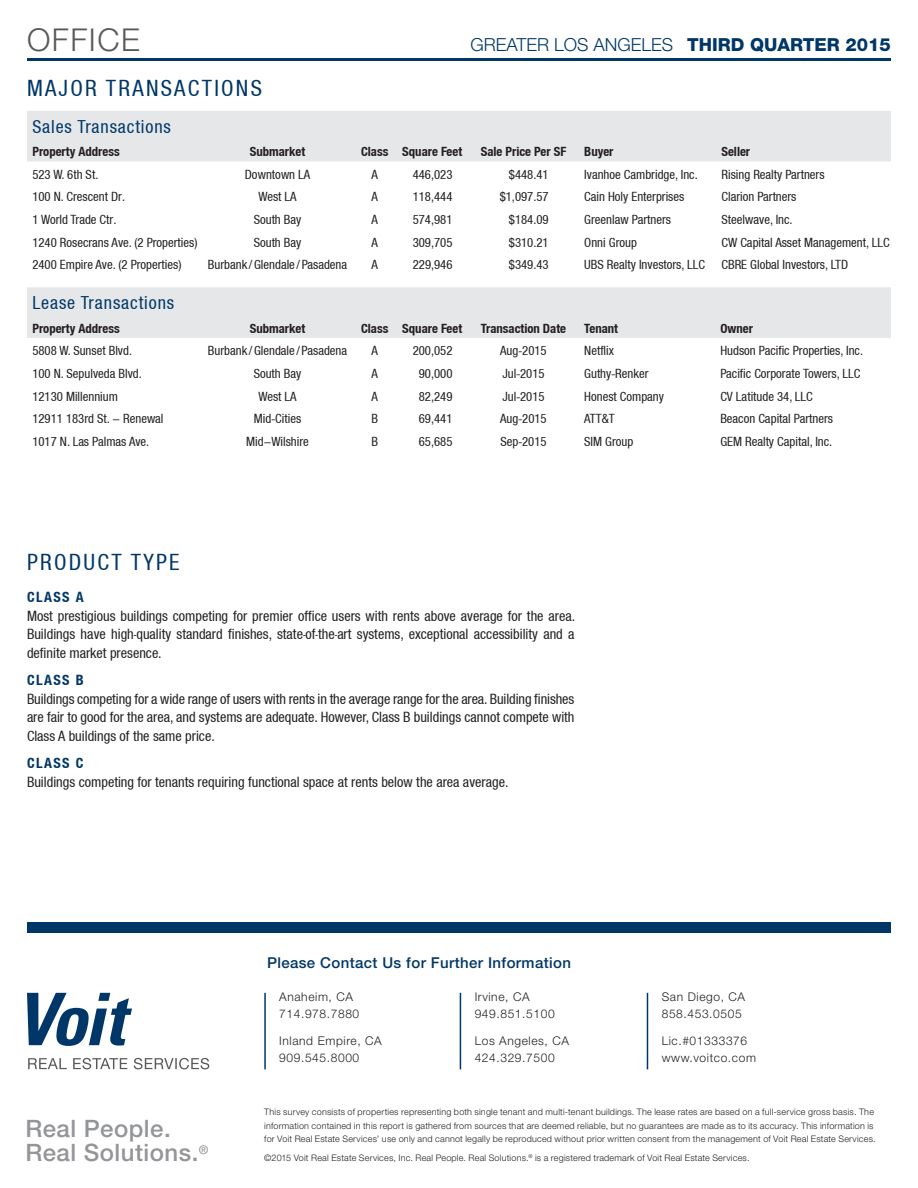
<style>
.page{position:relative;width:918px;height:1188px;background:#fff}
.page>*{position:absolute;margin:0;border:0;box-sizing:border-box;transform-origin:0 0}
.t1{font:300 31.5px "Helvetica Neue LT Std";letter-spacing:.05em;color:#58595b}
.t2{font:500 24px/24px "Helvetica Neue LT Std";letter-spacing:.02em;color:#939598}
.t3{font:condensed 22.5px "Helvetica Neue LT";letter-spacing:.1em;color:#003768}
.t4{font:condensed 18px "Helvetica Neue LT";letter-spacing:.05em;color:#003768}
.t5{font:300 18px "Helvetica Neue LT Std";color:#003768}
.t6{font:500 15px "Helvetica Neue LT Std";letter-spacing:.025em;color:#003768}
.t7{font:condensed 14.25px/18.8px "Helvetica Neue LT";color:#231f20;text-align:justify}
.t8{font:700 condensed 14.25px "Helvetica Neue LT";letter-spacing:.1em;color:#003768}
.t9{font:condensed 12.75px "Helvetica Neue LT";color:#231f20}
.t10{font:700 condensed 12.75px "Helvetica Neue LT";color:#231f20}
.t11{font:300 12px/16.5px "Helvetica Neue LT Std";letter-spacing:.05em;color:#231f20}
.t12{font:300 9px/13.5px "Helvetica Neue LT Std";letter-spacing:.025em;color:#231f20}
.s1{font-weight:800}
</style>
<div class="page">
<hr style="left:27px;top:58px;width:864px;height:3px;background:#003768">
<div style="left:27px;top:922px;width:864px;height:11px;background:#003768"></div>
<svg style="left:28px;top:1058px;width:39px;height:11px"></svg>
<svg style="left:73px;top:1058px;width:54px;height:11px"></svg>
<svg style="left:134px;top:1058px;width:75px;height:11px"></svg>
<svg style="left:27px;top:993px;width:105px;height:53px"></svg>
<hr style="left:264px;top:993px;width:2px;height:76px;background:#003768">
<hr style="left:460px;top:993px;width:1px;height:76px;background:#003768">
<hr style="left:647px;top:993px;width:1px;height:76px;background:#003768">
<div style="left:27px;top:111px;width:864px;height:50px;background:#e6e7e8"></div>
<div style="left:27px;top:287px;width:864px;height:51px;background:#e6e7e8"></div>
<h1 class="t1" style="left:27px;top:20px;width:114px">Office</h1>
<h3 class="t5" style="left:470px;top:33px;width:422px">Greater Los Angeles <span class="s1">THIRD QUARTER 2015</span></h3>
<h3 class="t3" style="left:27px;top:75px;width:236px">MAJOR TRANSACTIONS</h3>
<h3 class="t4" style="left:32px;top:116px;width:140px">Sales Transactions</h3>
<p class="t10" style="left:32px;top:144px;width:89px">Property Address</p>
<p class="t10" style="left:250px;top:144px;width:57px">Submarket</p>
<p class="t10" style="left:361px;top:144px;width:103px">Class Square Feet</p>
<p class="t10" style="left:481px;top:144px;width:87px">Sale Price Per SF</p>
<p class="t10" style="left:584px;top:144px;width:31px">Buyer</p>
<p class="t10" style="left:721px;top:144px;width:30px">Seller</p>
<p class="t9" style="left:32px;top:167px;width:67px">523 W. 6th St.</p>
<p class="t9" style="left:245px;top:167px;width:67px">Downtown LA</p>
<p class="t9" style="left:372px;top:167px;width:8px">A</p>
<p class="t9" style="left:413px;top:167px;width:41px">446,023</p>
<p class="t9" style="left:509px;top:167px;width:41px">$448.41</p>
<p class="t9" style="left:584px;top:167px;width:115px">Ivanhoe Cambridge, Inc.</p>
<p class="t9" style="left:721px;top:167px;width:105px">Rising Realty Partners</p>
<p class="t9" style="left:32px;top:190px;width:94px">100 N. Crescent Dr.</p>
<p class="t9" style="left:258px;top:190px;width:40px">West LA</p>
<p class="t9" style="left:372px;top:190px;width:8px">A</p>
<p class="t9" style="left:413px;top:190px;width:41px">118,444</p>
<p class="t9" style="left:500px;top:190px;width:50px">$1,097.57</p>
<p class="t9" style="left:584px;top:190px;width:102px">Cain Holy Enterprises</p>
<p class="t9" style="left:721px;top:190px;width:77px">Clarion Partners</p>
<p class="t9" style="left:32px;top:212px;width:85px">1 World Trade Ctr.</p>
<p class="t9" style="left:254px;top:212px;width:49px">South Bay</p>
<p class="t9" style="left:372px;top:212px;width:8px">A</p>
<p class="t9" style="left:413px;top:212px;width:41px">574,981</p>
<p class="t9" style="left:509px;top:212px;width:41px">$184.09</p>
<p class="t9" style="left:584px;top:212px;width:88px">Greenlaw Partners</p>
<p class="t9" style="left:721px;top:212px;width:73px">Steelwave, Inc.</p>
<p class="t9" style="left:32px;top:235px;width:167px">1240 Rosecrans Ave. (2 Properties)</p>
<p class="t9" style="left:254px;top:235px;width:49px">South Bay</p>
<p class="t9" style="left:372px;top:235px;width:8px">A</p>
<p class="t9" style="left:413px;top:235px;width:41px">309,705</p>
<p class="t9" style="left:509px;top:235px;width:41px">$310.21</p>
<p class="t9" style="left:584px;top:235px;width:54px">Onni Group</p>
<p class="t9" style="left:721px;top:235px;width:170px">CW Capital Asset Management, LLC</p>
<p class="t9" style="left:32px;top:258px;width:151px">2400 Empire Ave. (2 Properties)</p>
<p class="t9" style="left:208px;top:258px;width:141px">Burbank /Glendale / Pasadena</p>
<p class="t9" style="left:372px;top:258px;width:8px">A</p>
<p class="t9" style="left:413px;top:258px;width:41px">229,946</p>
<p class="t9" style="left:509px;top:258px;width:41px">$349.43</p>
<p class="t9" style="left:584px;top:258px;width:122px">UBS Realty Investors, LLC</p>
<p class="t9" style="left:721px;top:258px;width:128px">CBRE Global Investors, LTD</p>
<h3 class="t4" style="left:32px;top:293px;width:143px">Lease Transactions</h3>
<p class="t10" style="left:32px;top:320px;width:89px">Property Address</p>
<p class="t10" style="left:250px;top:320px;width:57px">Submarket</p>
<p class="t10" style="left:361px;top:320px;width:103px">Class Square Feet</p>
<p class="t10" style="left:481px;top:320px;width:87px">Transaction Date</p>
<p class="t10" style="left:584px;top:320px;width:35px">Tenant</p>
<p class="t10" style="left:720px;top:320px;width:34px">Owner</p>
<p class="t9" style="left:32px;top:343px;width:101px">5808 W. Sunset Blvd.</p>
<p class="t9" style="left:208px;top:343px;width:141px">Burbank /Glendale / Pasadena</p>
<p class="t9" style="left:372px;top:343px;width:8px">A</p>
<p class="t9" style="left:413px;top:343px;width:41px">200,052</p>
<p class="t9" style="left:500px;top:343px;width:48px">Aug-2015</p>
<p class="t9" style="left:584px;top:343px;width:31px">Netflix</p>
<p class="t9" style="left:720px;top:343px;width:144px">Hudson Pacific Properties, Inc.</p>
<p class="t9" style="left:32px;top:366px;width:111px">100 N. Sepulveda Blvd.</p>
<p class="t9" style="left:254px;top:366px;width:49px">South Bay</p>
<p class="t9" style="left:372px;top:366px;width:8px">A</p>
<p class="t9" style="left:419px;top:366px;width:35px">90,000</p>
<p class="t9" style="left:502px;top:366px;width:44px">Jul-2015</p>
<p class="t9" style="left:584px;top:366px;width:66px">Guthy-Renker</p>
<p class="t9" style="left:720px;top:366px;width:141px">Pacific Corporate Towers, LLC</p>
<p class="t9" style="left:32px;top:389px;width:87px">12130 Millennium</p>
<p class="t9" style="left:258px;top:389px;width:40px">West LA</p>
<p class="t9" style="left:372px;top:389px;width:8px">A</p>
<p class="t9" style="left:419px;top:389px;width:35px">82,249</p>
<p class="t9" style="left:502px;top:389px;width:44px">Jul-2015</p>
<p class="t9" style="left:584px;top:389px;width:81px">Honest Company</p>
<p class="t9" style="left:720px;top:389px;width:94px">CV Latitude 34, LLC</p>
<p class="t9" style="left:32px;top:411px;width:133px">12911 183rd St. - Renewal</p>
<p class="t9" style="left:254px;top:411px;width:49px">Mid-Cities</p>
<p class="t9" style="left:371px;top:411px;width:8px">B</p>
<p class="t9" style="left:419px;top:411px;width:35px">69,441</p>
<p class="t9" style="left:500px;top:411px;width:48px">Aug-2015</p>
<p class="t9" style="left:584px;top:411px;width:32px">ATT&amp;T</p>
<p class="t9" style="left:720px;top:411px;width:114px">Beacon Capital Partners</p>
<p class="t9" style="left:32px;top:434px;width:118px">1017 N. Las Palmas Ave.</p>
<p class="t9" style="left:246px;top:434px;width:64px">Mid-Wilshire</p>
<p class="t9" style="left:371px;top:434px;width:8px">B</p>
<p class="t9" style="left:419px;top:434px;width:35px">65,685</p>
<p class="t9" style="left:500px;top:434px;width:48px">Sep-2015</p>
<p class="t9" style="left:584px;top:434px;width:51px">SIM Group</p>
<p class="t9" style="left:720px;top:434px;width:113px">GEM Realty Capital, Inc.</p>
<h3 class="t3" style="left:27px;top:549px;width:154px">PRODUCT TYPE</h3>
<p class="t8" style="left:27px;top:588px;width:58px">CLASS A</p>
<p class="t7" style="left:27px;top:606px;width:550px">Most prestigious buildings competing for premier office users with rents above average for the area.<br>Buildings have high-quality standard finishes, state-of-the-art systems, exceptional accessibility and a definite market presence.</p>
<p class="t8" style="left:27px;top:671px;width:58px">CLASS B</p>
<p class="t7" style="left:27px;top:689px;width:549px">Buildings competing for a wide range of users with rents in the average range for the area. Building finishes are fair to good for the area, and systems are adequate. However, Class B buildings cannot compete with Class A buildings of the same price.</p>
<p class="t8" style="left:27px;top:754px;width:58px">CLASS C</p>
<p class="t7" style="left:27px;top:772px;width:483px">Buildings competing for tenants requiring functional space at rents below the area average.</p>
<p class="t6" style="left:267px;top:953px;width:305px">Please Contact Us for Further Information</p>
<p class="t11" style="left:279px;top:989px;width:81px">Anaheim, CA<br>714.978.7880</p>
<p class="t11" style="left:279px;top:1032px;width:104px">Inland Empire, CA<br>909.545.8000</p>
<p class="t11" style="left:475px;top:989px;width:81px">Irvine, CA<br>949.851.5100</p>
<p class="t11" style="left:475px;top:1032px;width:96px">Los Angeles, CA<br>424.329.7500</p>
<p class="t11" style="left:662px;top:989px;width:85px">San Diego, CA<br>858.453.0505</p>
<p class="t11" style="left:662px;top:1032px;width:96px">Lic.#01333376 www.voitco.com</p>
<h2 class="t2" style="left:25px;top:1116px;width:185px">Real People.<br>Real Solutions.<sup>®</sup></h2>
<p class="t12" style="left:264px;top:1105px;width:613px">This survey consists of properties representing both single tenant and multi-tenant buildings. The lease rates are based on a full-service gross basis. The information contained in this report is gathered from sources that are deemed reliable, but no guarantees are made as to its accuracy. This information is for Voit Real Estate Services’ use only and cannot legally be reproduced without prior written consent from the management of Voit Real Estate Services.</p>
<p class="t12" style="left:264px;top:1151px;width:487px">©2015 Voit Real Estate Services, Inc. Real People. Real Solutions.<sup>®</sup> is a registered trademark of Voit Real Estate Services.</p>
</div>
